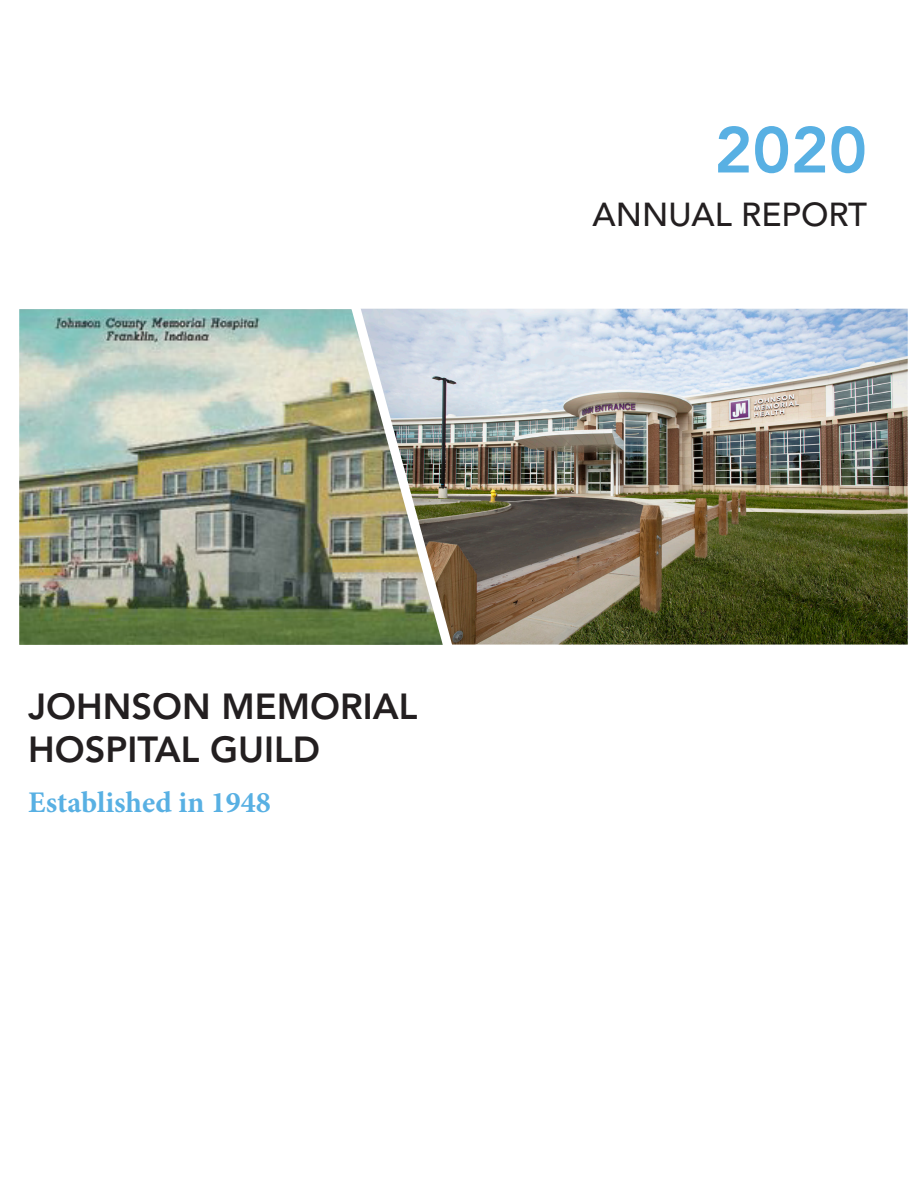
<style>
.page{position:relative;width:918px;height:1188px;background:#fff}
.page>*{position:absolute;margin:0;border:0;box-sizing:border-box;transform-origin:0 0}
.t1{font:800 64.5px "Avenir LT Std";color:#58b0e3}
.t2{font:800 36px/43.2px "Avenir LT Std";color:#231f20}
.t3{font:500 33px "Avenir LT Std";color:#231f20}
.t4{font:700 30px "Minion Pro";color:#58b0e3}
</style>
<div class="page">
<img style="left:460px;top:309px;width:448px;height:336px">
<img style="left:19px;top:308px;width:441px;height:337px">
<p class="t1" style="left:714px;top:112px;width:154px">2020</p>
<p class="t3" style="left:593px;top:195px;width:276px">ANNUAL REPORT</p>
<p class="t2" style="left:28px;top:685px;width:391px">JOHNSON MEMORIAL<br>HOSPITAL GUILD</p>
<p class="t4" style="left:28px;top:781px;width:244px">Established in 1948</p>
</div>
